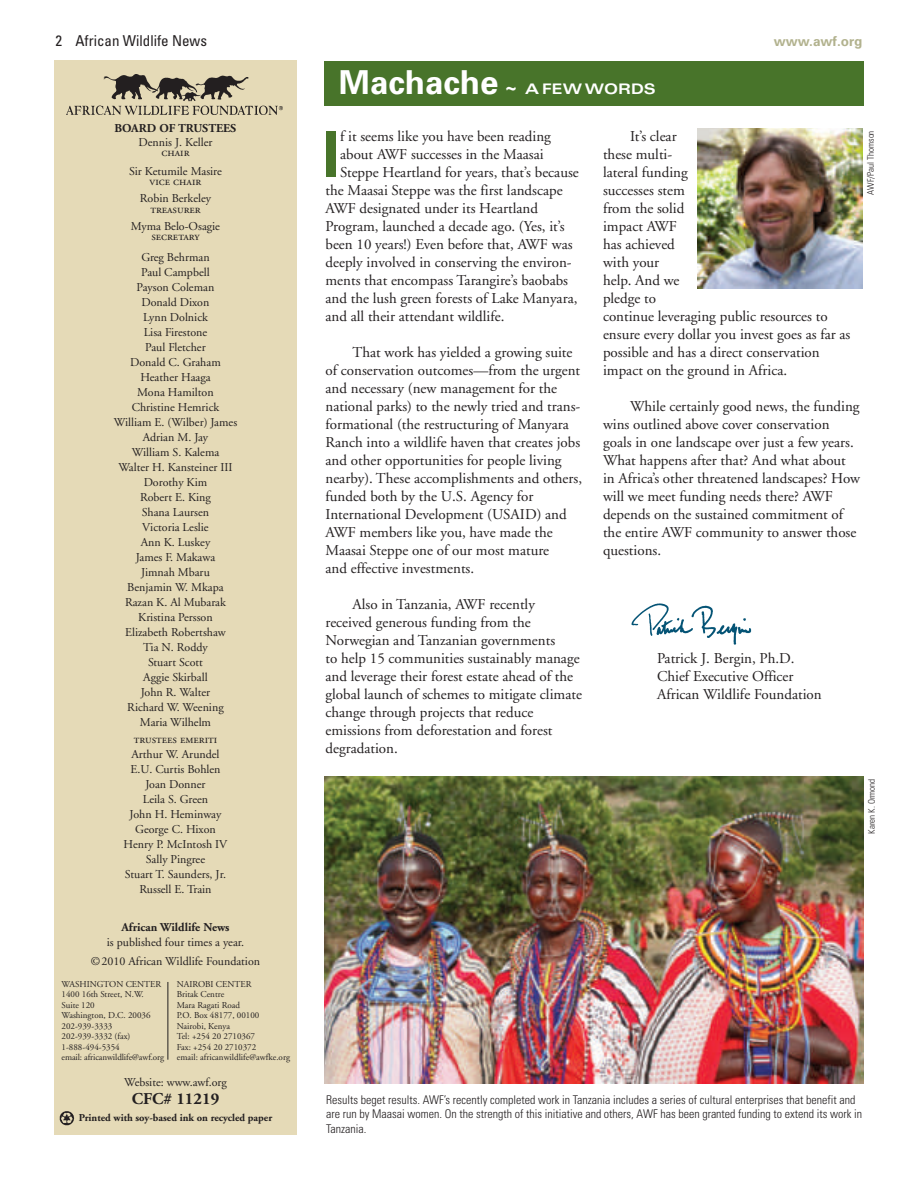
<style>
.page{position:relative;width:918px;height:1188px;background:#fff}
.page>*{position:absolute;margin:0;border:0;box-sizing:border-box;transform-origin:0 0}
.t1{font:700 condensed 63.6px "Univers";color:#48742a}
.t2{font:700 16.5px "Adobe Garamond";color:#231f20}
.t3{font:15px/18px "Adobe Garamond";color:#231f20}
.t4{font:condensed 15px "Univers";color:#231f20}
.t5{font:700 expanded 14.55px "Univers";color:#fff}
.t6{font:700 13.5px "Univers";color:#b2b28e}
.t7{font:12px/15px "Adobe Garamond";color:#231f20;text-align:center}
.t8{font:300 condensed 12px/14.4px "Univers";color:#231f20}
.t9{font:12px "Adobe Garamond Regular SC";color:#231f20}
.t10{font:700 12px "Adobe Garamond";color:#231f20}
.t11{font:700 10.5px "Adobe Garamond";color:#231f20}
.t12{font:9px/10.5px "Adobe Garamond";color:#231f20}
.t13{font:300 condensed 9px "Univers";color:#231f20}
.s1{font-stretch:normal;font-size:33px}
.s2{font-size:21px}
</style>
<div class="page">
<div style="left:54px;top:61px;width:243px;height:1074px;background:#e5dab7"></div>
<div style="left:324px;top:61px;width:540px;height:45px;background:#48742a"></div>
<img style="left:66px;top:75px;width:217px;height:39px">
<img style="left:60px;top:1112px;width:15px;height:14px">
<img style="left:631px;top:603px;width:121px;height:42px">
<img style="left:324px;top:776px;width:540px;height:308px">
<hr style="left:168px;top:982px;width:1px;height:78px;background:#231f20">
<img style="left:698px;top:128px;width:164px;height:161px">
<p class="t4" style="left:56px;top:35px;width:153px">2 African Wildlife News</p>
<p class="t6" style="left:774px;top:36px;width:90px">www.awf.org</p>
<p class="t10" style="left:115px;top:123px;width:123px">BOARD OF TRUSTEES</p>
<p class="t7" style="left:138px;top:136px;width:76px">Dennis J. Keller</p>
<p class="t9" style="left:161px;top:148px;width:30px">chair</p>
<p class="t7" style="left:129px;top:165px;width:94px">Sir Ketumile Masire</p>
<p class="t9" style="left:150px;top:177px;width:53px">vice chair</p>
<p class="t7" style="left:140px;top:192px;width:73px">Robin Berkeley</p>
<p class="t9" style="left:150px;top:204px;width:52px">treasurer</p>
<p class="t7" style="left:131px;top:219px;width:91px">Myma Belo-Osagie</p>
<p class="t9" style="left:151px;top:232px;width:50px">secretary</p>
<p class="t7" style="left:114px;top:250px;width:125px">Greg Behrman<br>Paul Campbell<br>Payson Coleman<br>Donald Dixon<br>Lynn Dolnick<br>Lisa Firestone<br>Paul Fletcher<br>Donald C. Graham<br>Heather Haaga<br>Mona Hamilton<br>Christine Hemrick<br>William E. (Wilber) James<br>Adrian M. Jay<br>William S. Kalema<br>Walter H. Kansteiner III<br>Dorothy Kim<br>Robert E. King<br>Shana Laursen<br>Victoria Leslie<br>Ann K. Luskey<br>James F. Makawa<br>Jimnah Mbaru<br>Benjamin W. Mkapa<br>Razan K. Al Mubarak<br>Kristina Persson<br>Elizabeth Robertshaw<br>Tia N. Roddy<br>Stuart Scott<br>Aggie Skirball<br>John R. Walter<br>Richard W. Weening<br>Maria Wilhelm</p>
<p class="t9" style="left:134px;top:735px;width:85px">trustees emeriti</p>
<p class="t7" style="left:124px;top:748px;width:105px">Arthur W. Arundel<br>E.U. Curtis Bohlen<br>Joan Donner<br>Leila S. Green<br>John H. Heminway<br>George C. Hixon<br>Henry P. McIntosh IV<br>Sally Pingree<br>Stuart T. Saunders, Jr.<br>Russell E. Train</p>
<p class="t10" style="left:121px;top:922px;width:110px">African Wildlife News</p>
<p class="t7" style="left:91px;top:933px;width:171px;line-height:18.9px">is published four times a year. ©2010 African Wildlife Foundation</p>
<p class="t12" style="left:62px;top:979px;width:104px">WASHINGTON CENTER<br>1400 16th Street, N.W.<br>Suite 120<br>Washington, D.C. 20036<br>202-939-3333<br>202-939-3332 (fax)<br>1-888-494-5354<br>email: africanwildlife@awf.org</p>
<p class="t12" style="left:177px;top:979px;width:115px">NAIROBI CENTER<br>Britak Centre<br>Mara Ragati Road<br>P.O. Box 48177, 00100<br>Nairobi, Kenya<br>Tel: +254 20 2710367<br>Fax: +254 20 2710372<br>email: africanwildlife@awfke.org</p>
<p class="t7" style="left:124px;top:1076px;width:104px">Website: www.awf.org</p>
<p class="t2" style="left:132px;top:1092px;width:89px">CFC# 11219</p>
<p class="t11" style="left:79px;top:1114px;width:195px">Printed with soy-based ink on recycled paper</p>
<p class="t5" style="left:339px;top:84px;width:318px"><span class="s1">Machache</span> <span class="s2">~</span> A FEW WORDS</p>
<h1 class="t1" style="left:322px;top:131px;width:19px">I</h1>
<p class="t3" style="left:340px;top:128px;width:212px">f it seems like you have been reading</p>
<p class="t3" style="left:340px;top:146px;width:205px">about AWF successes in the Maasai</p>
<p class="t3" style="left:340px;top:164px;width:240px">Steppe Heartland for years, that’s because</p>
<p class="t3" style="left:326px;top:182px;width:239px">the Maasai Steppe was the first landscape</p>
<p class="t3" style="left:326px;top:200px;width:214px">AWF designated under its Heartland</p>
<p class="t3" style="left:326px;top:218px;width:241px">Program, launched a decade ago. (Yes, it’s</p>
<p class="t3" style="left:326px;top:236px;width:249px">been 10 years!) Even before that, AWF was</p>
<p class="t3" style="left:326px;top:254px;width:248px">deeply involved in conserving the environ-</p>
<p class="t3" style="left:326px;top:272px;width:244px">ments that encompass Tarangire’s baobabs</p>
<p class="t3" style="left:326px;top:290px;width:253px">and the lush green forests of Lake Manyara,</p>
<p class="t3" style="left:326px;top:308px;width:181px">and all their attendant wildlife.</p>
<p class="t3" style="left:326px;top:344px;width:258px;text-indent:27px">That work has yielded a growing suite of conservation outcomes—from the urgent and necessary (new management for the national parks) to the newly tried and trans&shy;formational (the restructuring of Manyara Ranch into a wildlife haven that creates jobs and other opportunities for people living nearby). These accomplishments and others, funded both by the U.S. Agency for International Development (USAID) and AWF members like you, have made the Maasai Steppe one of our most mature<br>and effective investments.</p>
<p class="t3" style="left:326px;top:596px;width:258px;text-indent:27px">Also in Tanzania, AWF recently received generous funding from the Norwegian and Tanzanian governments<br>to help 15 communities sustainably manage and leverage their forest estate ahead of the global launch of schemes to mitigate climate change through projects that reduce emissions from deforestation and forest degradation.</p>
<p class="t3" style="left:603px;top:128px;width:249px;text-indent:27px">It’s clear<br>these multi-<br>lateral funding<br>successes stem<br>from the solid<br>impact AWF<br>has achieved<br>with your<br>help. And we<br>pledge to<br>continue leveraging public resources to ensure every dollar you invest goes as far as possible and has a direct conservation impact on the ground in Africa.</p>
<p class="t3" style="left:603px;top:398px;width:259px;text-indent:27px">While certainly good news, the funding wins outlined above cover conservation goals in one landscape over just a few years.<br>What happens after that? And what about in Africa’s other threatened landscapes? How will we meet funding needs there? AWF depends on the sustained commitment of the entire AWF community to answer those questions.</p>
<p class="t13" style="left:867px;top:195px;width:66px;rotate:-90deg">AWF/Paul Thomson</p>
<p class="t3" style="left:657px;top:650px;width:166px">Patrick J. Bergin, Ph.D.<br>Chief Executive Officer<br>African Wildlife Foundation</p>
<p class="t13" style="left:868px;top:834px;width:56px;rotate:-90deg">Karen K. Ormond</p>
<p class="t8" style="left:326px;top:1094px;width:537px">Results beget results. AWF’s recently completed work in Tanzania includes a series of cultural enterprises that benefit and are run by Maasai women. On the strength of this initiative and others, AWF has been granted funding to extend its work in<br>Tanzania.</p>
</div>
